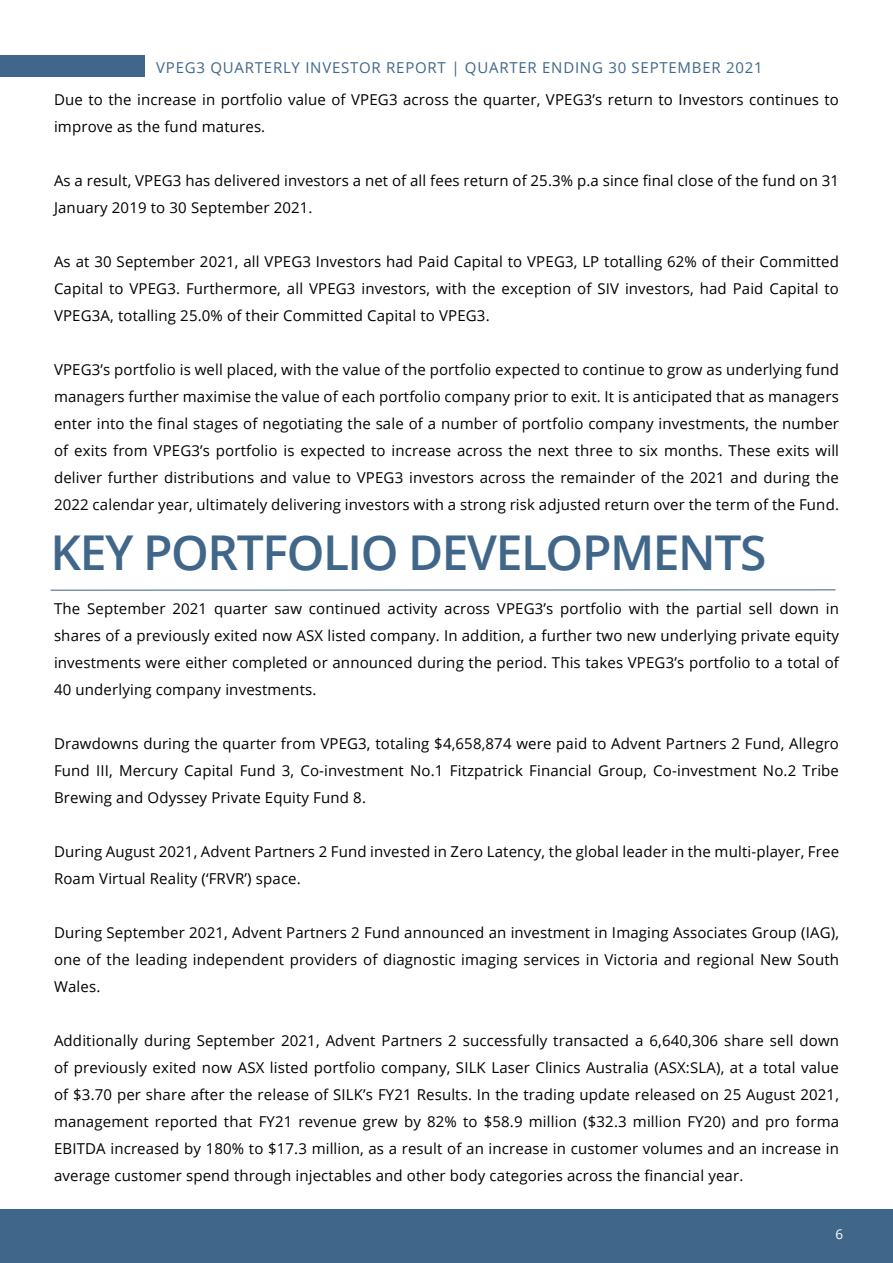
<style>
.page{position:relative;width:893px;height:1263px;background:#fff}
.page>*{position:absolute;margin:0;border:0;box-sizing:border-box;transform-origin:0 0}
.t1{font:600 48px "Open Sans";letter-spacing:-.03em;color:#40678a}
.t2{font:15px/27px "Open Sans";letter-spacing:.01em;color:#000;text-align:justify}
.t3{font:15px "Open Sans";letter-spacing:.05em;color:#40678a}
.t4{font:13.5px "Open Sans";color:#fff}
</style>
<div class="page">
<div style="left:1px;top:55px;width:144px;height:22px;background:#40678a"></div>
<div style="left:0;top:1210px;width:893px;height:53px;background:#40678a"></div>
<svg style="left:50px;top:589px;width:786px;height:2px"></svg>
<p class="t3" style="left:156px;top:57px;width:608px">VPEG3 QUARTERLY INVESTOR REPORT | QUARTER ENDING 30 SEPTEMBER 2021</p>
<p class="t2" style="left:54px;top:85px;width:786px">Due to the increase in portfolio value of VPEG3 across the quarter, VPEG3’s return to Investors continues to improve as the fund matures.</p>
<p class="t2" style="left:54px;top:166px;width:786px">As a result, VPEG3 has delivered investors a net of all fees return of 25.3% p.a since final close of the fund on 31<br>January 2019 to 30 September 2021.</p>
<p class="t2" style="left:54px;top:247px;width:786px">As at 30 September 2021, all VPEG3 Investors had Paid Capital to VPEG3, LP totalling 62% of their Committed Capital to VPEG3. Furthermore, all VPEG3 investors, with the exception of SIV investors, had Paid Capital to VPEG3A, totalling 25.0% of their Committed Capital to VPEG3.</p>
<p class="t2" style="left:54px;top:355px;width:787px">VPEG3’s portfolio is well placed, with the value of the portfolio expected to continue to grow as underlying fund managers further maximise the value of each portfolio company prior to exit. It is anticipated that as managers enter into the final stages of negotiating the sale of a number of portfolio company investments, the number of exits from VPEG3’s portfolio is expected to increase across the next three to six months. These exits will deliver further distributions and value to VPEG3 investors across the remainder of the 2021 and during the 2022 calendar year, ultimately delivering investors with a strong risk adjusted return over the term of the Fund.</p>
<p class="t1" style="left:51px;top:520px;width:717px">KEY PORTFOLIO DEVELOPMENTS</p>
<p class="t2" style="left:54px;top:594px;width:787px">The September 2021 quarter saw continued activity across VPEG3’s portfolio with the partial sell down in shares of a previously exited now ASX listed company. In addition, a further two new underlying private equity investments were either completed or announced during the period. This takes VPEG3’s portfolio to a total of 40 underlying company investments.</p>
<p class="t2" style="left:54px;top:729px;width:786px">Drawdowns during the quarter from VPEG3, totaling $4,658,874 were paid to Advent Partners 2 Fund, Allegro Fund III, Mercury Capital Fund 3, Co-investment No.1 Fitzpatrick Financial Group, Co-investment No.2 Tribe Brewing and Odyssey Private Equity Fund 8.</p>
<p class="t2" style="left:54px;top:837px;width:787px">During August 2021, Advent Partners 2 Fund invested in Zero Latency, the global leader in the multi-player, Free<br>Roam Virtual Reality (‘FRVR’) space.</p>
<p class="t2" style="left:54px;top:918px;width:786px">During September 2021, Advent Partners 2 Fund announced an investment in Imaging Associates Group (IAG), one of the leading independent providers of diagnostic imaging services in Victoria and regional New South Wales.</p>
<p class="t2" style="left:54px;top:1026px;width:787px">Additionally during September 2021, Advent Partners 2 successfully transacted a 6,640,306 share sell down of previously exited now ASX listed portfolio company, SILK Laser Clinics Australia (ASX:SLA), at a total value of $3.70 per share after the release of SILK’s FY21 Results. In the trading update released on 25 August 2021, management reported that FY21 revenue grew by 82% to $58.9 million ($32.3 million FY20) and pro forma EBITDA increased by 180% to $17.3 million, as a result of an increase in customer volumes and an increase in average customer spend through injectables and other body categories across the financial year.</p>
<p class="t4" style="left:836px;top:1224px;width:9px">6</p>
</div>
